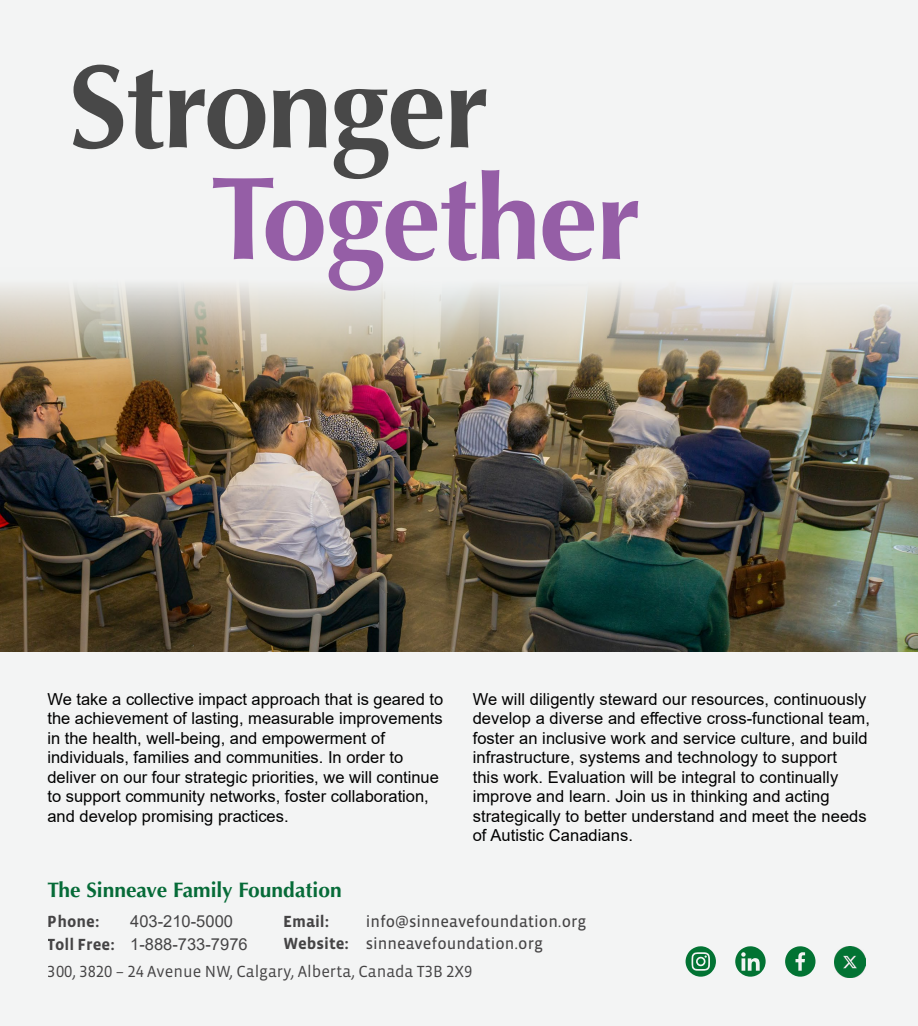
<style>
.page{position:relative;width:918px;height:1026px;background:#f3f4f4}
.page>*{position:absolute;margin:0;border:0;box-sizing:border-box;transform-origin:0 0}
.t1{font:700 118.05px "Optima LT Pro";letter-spacing:-.02em;color:#484848}
.t2{font:700 118.05px "Optima LT Pro";letter-spacing:-.02em;color:#955ea6}
.t3{font:700 21px "Optima LT Pro";color:#066b38}
.t4{font:16.5px/19.5px "Arial";letter-spacing:.005em;color:#000}
.t5{font:16.5px/22.5px "Vista Sans OTCE";color:#494849}
.t6{font:16.5px "Vista Sans OTCE";color:#494849}
.t7{font:16.5px/23.4px "Arial";color:#494849}
.t8{font:700 16.5px "Vista Sans OTCE";color:#494849}
.s1{font-weight:700}
.s2{font-family:"Vista Sans OTCE";font-weight:700}
</style>
<div class="page">
<img style="left:0;top:283px;width:918px;height:369px">
<img style="left:835px;top:946px;width:30px;height:31px">
<svg style="left:785px;top:946px;width:30px;height:31px"></svg>
<svg style="left:735px;top:946px;width:31px;height:31px"></svg>
<svg style="left:686px;top:946px;width:30px;height:31px"></svg>
<h1 class="t1" style="left:69px;top:32px;width:422px">Stronger</h1>
<h1 class="t2" style="left:210px;top:143px;width:432px">Together</h1>
<p class="t4" style="left:47px;top:689px;width:397px">We take a collective impact approach that is geared to the achievement of lasting, measurable improvements in the health, well-being, and empowerment of individuals, families and communities. In order to deliver on our four strategic priorities, we will continue to support community networks, foster collaboration, and develop promising practices.</p>
<p class="t4" style="left:473px;top:689px;width:399px">We will diligently steward our resources, continuously develop a diverse and effective cross-functional team, foster an inclusive work and service culture, and build infrastructure, systems and technology to support<br>this work. Evaluation will be integral to continually improve and learn. Join us in thinking and acting strategically to better understand and meet the needs of Autistic Canadians.</p>
<p class="t3" style="left:47px;top:876px;width:296px">The Sinneave Family Foundation</p>
<p class="t8" style="left:48px;top:912px;width:53px">Phone:</p>
<p class="t5" style="left:283px;top:910px;width:305px;text-indent:82px">info@sinneavefoundation.org<br><span class="s1">Website:</span> sinneavefoundation.org</p>
<p class="t8" style="left:283px;top:912px;width:48px">Email:</p>
<p class="t7" style="left:48px;top:909px;width:201px;text-indent:82px">403-210-5000<br><span class="s2">Toll Free:</span> 1-888-733-7976</p>
<p class="t6" style="left:48px;top:962px;width:426px">300, 3820 – 24 Avenue NW, Calgary, Alberta, Canada T3B 2X9</p>
</div>
